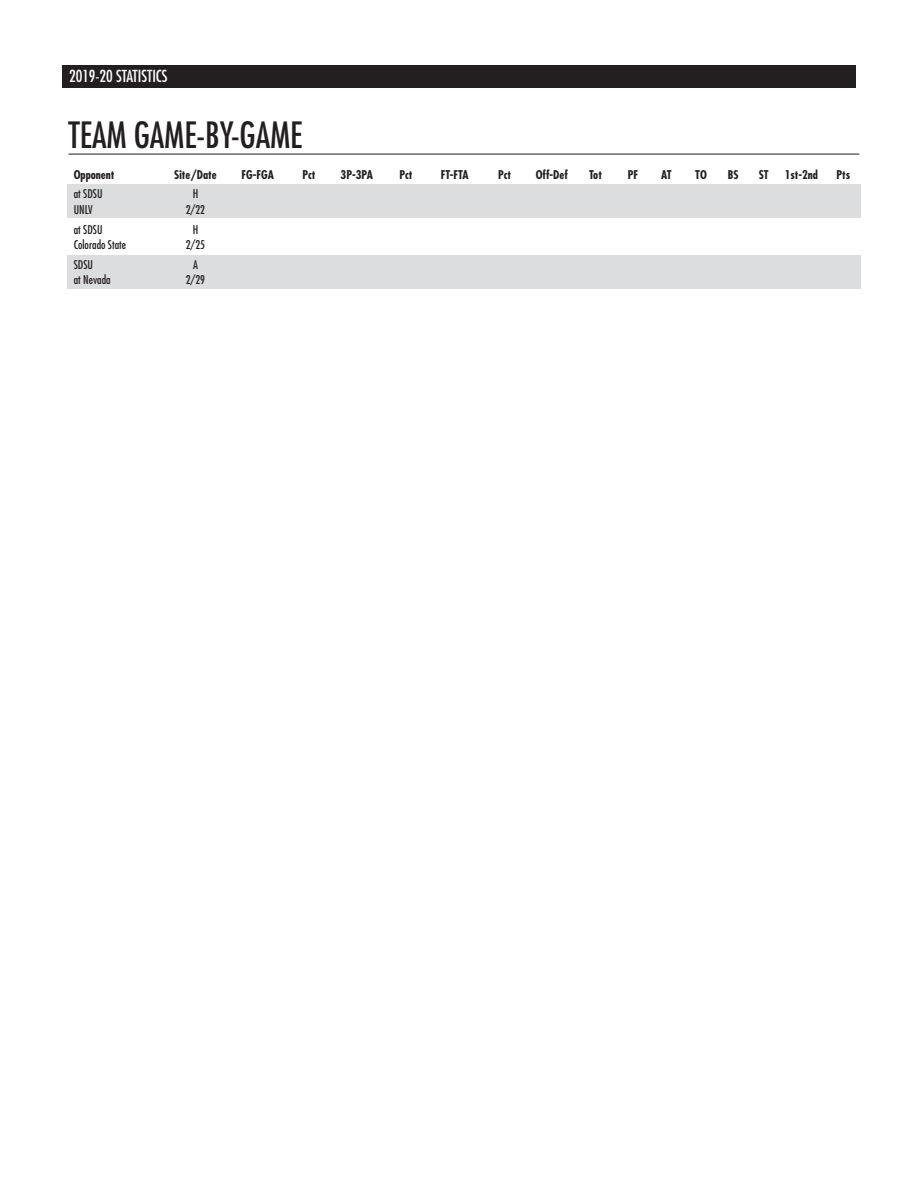
<style>
.page{position:relative;width:918px;height:1188px;background:#fff}
.page>*{position:absolute;margin:0;border:0;box-sizing:border-box;transform-origin:0 0}
.t1{font:condensed 35.25px "Futura Std";color:#231f20}
.t2{font:condensed 16.2px "Futura Std";color:#fff}
.t3{font:700 condensed 11.7px "Futura Std";color:#231f20}
.t4{font:condensed 11.7px "Futura Std";color:#231f20}
</style>
<div class="page">
<div style="left:67px;top:255px;width:794px;height:34px;background:#dcdddf"></div>
<div style="left:67px;top:184px;width:794px;height:34px;background:#dcdddf"></div>
<hr style="left:68px;top:154px;width:791px;height:1px;background:#231f20">
<div style="left:62px;top:65px;width:794px;height:22px;background:#231f20"></div>
<h2 class="t2" style="left:69px;top:69px;width:100px">2019-20 STATISTICS</h2>
<h1 class="t1" style="left:68px;top:119px;width:236px">TEAM GAME-BY-GAME</h1>
<p class="t3" style="left:74px;top:169px;width:42px">Opponent</p>
<p class="t3" style="left:174px;top:169px;width:44px">Site/Date</p>
<p class="t3" style="left:242px;top:169px;width:34px">FG-FGA</p>
<p class="t3" style="left:302px;top:169px;width:15px">Pct</p>
<p class="t3" style="left:341px;top:169px;width:34px">3P-3PA</p>
<p class="t3" style="left:399px;top:169px;width:15px">Pct</p>
<p class="t3" style="left:441px;top:169px;width:29px">FT-FTA</p>
<p class="t3" style="left:498px;top:169px;width:15px">Pct</p>
<p class="t3" style="left:536px;top:169px;width:34px">Off-Def</p>
<p class="t3" style="left:589px;top:169px;width:14px">Tot</p>
<p class="t3" style="left:628px;top:169px;width:12px">PF</p>
<p class="t3" style="left:661px;top:169px;width:12px">AT</p>
<p class="t3" style="left:695px;top:169px;width:13px">TO</p>
<p class="t3" style="left:728px;top:169px;width:12px">BS</p>
<p class="t3" style="left:759px;top:169px;width:12px">ST</p>
<p class="t3" style="left:785px;top:169px;width:35px">1st-2nd</p>
<p class="t3" style="left:837px;top:169px;width:15px">Pts</p>
<p class="t4" style="left:74px;top:189px;width:30px">at SDSU</p>
<p class="t4" style="left:193px;top:189px;width:7px">H</p>
<p class="t4" style="left:74px;top:204px;width:20px">UNLV</p>
<p class="t4" style="left:186px;top:204px;width:21px">2/22</p>
<p class="t4" style="left:74px;top:224px;width:30px">at SDSU</p>
<p class="t4" style="left:193px;top:224px;width:7px">H</p>
<p class="t4" style="left:74px;top:239px;width:54px">Colorado State</p>
<p class="t4" style="left:186px;top:239px;width:21px">2/25</p>
<p class="t4" style="left:74px;top:259px;width:21px">SDSU</p>
<p class="t4" style="left:193px;top:259px;width:6px">A</p>
<p class="t4" style="left:74px;top:275px;width:38px">at Nevada</p>
<p class="t4" style="left:186px;top:275px;width:21px">2/29</p>
</div>
